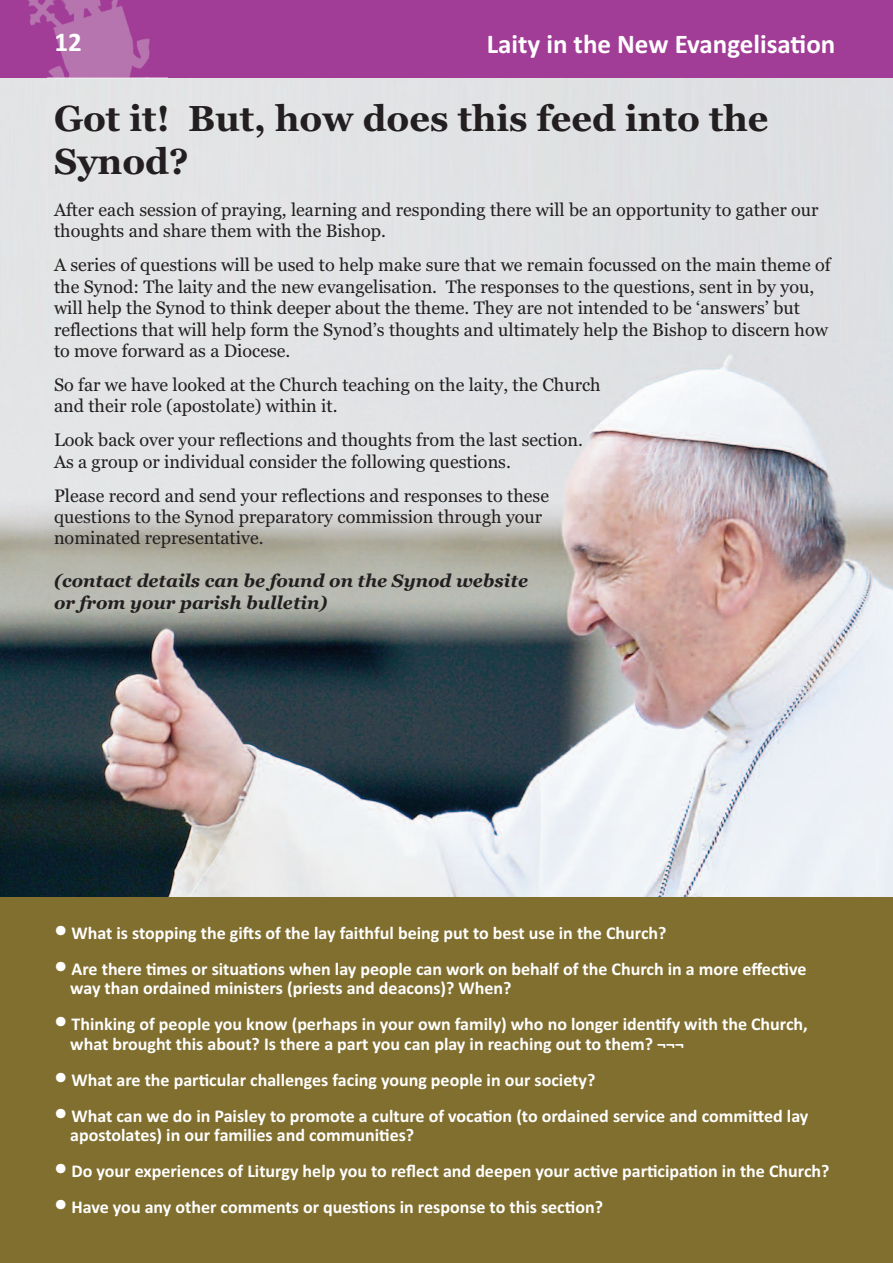
<style>
.page{position:relative;width:893px;height:1263px;background:#fff}
.page>*{position:absolute;margin:0;border:0;box-sizing:border-box;transform-origin:0 0}
.t1{font:700 36px/43.2px "Georgia";color:#231f20}
.t2{font:700 27px "Calibri";color:#fff}
.t3{font:18px/21.5px "Georgia";color:#231f20}
.t4{font:700 18px/19.5px "Calibri";color:#fff}
.t5{font:italic 700 18px/21.5px "Georgia";color:#231f20}
.s1{font-size:27px}
</style>
<div class="page">
<img style="left:0;top:78px;width:893px;height:820px">
<div style="left:0;top:0;width:893px;height:77px;background:#a13d96"></div>
<img style="left:47px;top:77px;width:121px;height:2px">
<img style="left:28px;top:0;width:122px;height:77px">
<div style="left:0;top:898px;width:893px;height:365px;background:#816f2f"></div>
<h2 class="t2" style="left:54px;top:26px;width:29px">12</h2>
<h2 class="t2" style="left:487px;top:28px;width:350px">Laity in the New Evangelisation</h2>
<h1 class="t1" style="left:54px;top:97px;width:716px">Got it! But, how does this feed into the<br>Synod?</h1>
<p class="t3" style="left:54px;top:199px;width:766px">After each session of praying, learning and responding there will be an opportunity to gather our thoughts and share them with the Bishop.</p>
<p class="t3" style="left:54px;top:254px;width:778px">A series of questions will be used to help make sure that we remain focussed on the main theme of the Synod: The laity and the new evangelisation. The responses to the questions, sent in by you, will help the Synod to think deeper about the theme. They are not intended to be ‘answers’ but reflections that will help form the Synod’s thoughts and ultimately help the Bishop to discern how to move forward as a Diocese.</p>
<p class="t3" style="left:54px;top:374px;width:548px">So far we have looked at the Church teaching on the laity, the Church and their role (apostolate) within it.</p>
<p class="t3" style="left:54px;top:429px;width:531px">Look back over your reflections and thoughts from the last section.<br>As a group or individual consider the following questions.</p>
<p class="t3" style="left:54px;top:485px;width:497px">Please record and send your reflections and responses to these questions to the Synod preparatory commission through your nominated representative.</p>
<p class="t5" style="left:54px;top:570px;width:475px">(contact details can be found on the Synod website or from your parish bulletin)</p>
<p class="t4" style="left:54px;top:923px;width:614px"><span class="s1">•</span> What is stopping the gifts of the lay faithful being put to best use in the Church?</p>
<p class="t4" style="left:70px;top:959px;width:738px;text-indent:-16px"><span class="s1">•</span> Are there times or situations when lay people can work on behalf of the Church in a more effective way than ordained ministers (priests and deacons)? When?</p>
<p class="t4" style="left:70px;top:1014px;width:739px;text-indent:-16px"><span class="s1">•</span> Thinking of people you know (perhaps in your own family) who no longer identify with the Church, what brought this about? Is there a part you can play in reaching out to them? ¬¬¬</p>
<p class="t4" style="left:54px;top:1070px;width:543px"><span class="s1">•</span> What are the particular challenges facing young people in our society?</p>
<p class="t4" style="left:70px;top:1106px;width:740px;text-indent:-16px"><span class="s1">•</span> What can we do in Paisley to promote a culture of vocation (to ordained service and committed lay apostolates) in our families and communities?</p>
<p class="t4" style="left:54px;top:1161px;width:777px"><span class="s1">•</span> Do your experiences of Liturgy help you to reflect and deepen your active participation in the Church?</p>
<p class="t4" style="left:54px;top:1197px;width:550px"><span class="s1">•</span> Have you any other comments or questions in response to this section?</p>
</div>
